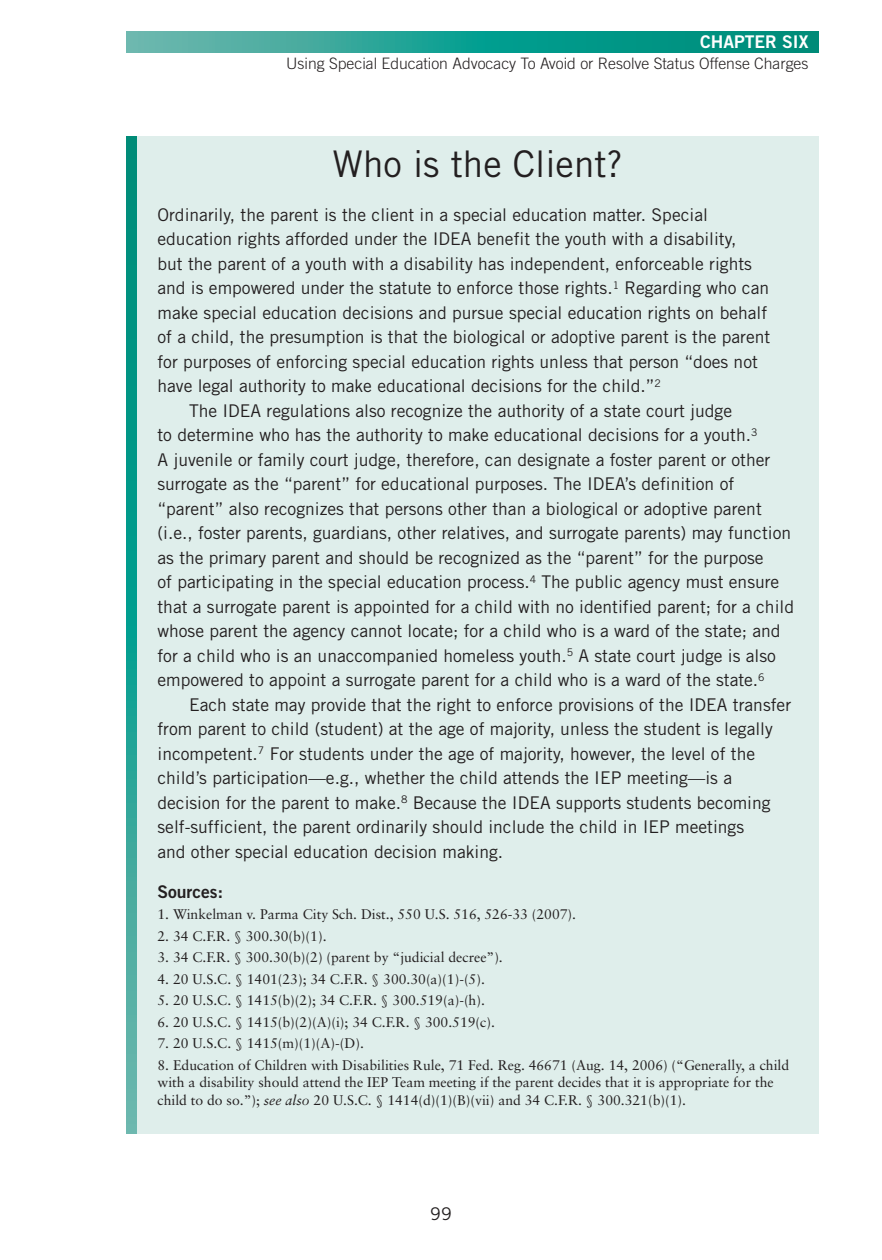
<style>
.page{position:relative;width:882px;height:1260px;background:#fff}
.page>*{position:absolute;margin:0;border:0;box-sizing:border-box;transform-origin:0 0}
.t1{font:36.75px "Trade Gothic";color:#231f20}
.t2{font:17.5px "Trade Gothic";color:#231f20}
.t3{font:17.5px "Trade Gothic Bold Two";color:#fff}
.t4{font:17.5px "Trade Gothic Bold Two";color:#231f20}
.t5{font:300 15.75px "Trade Gothic";color:#231f20}
.t6{font:14px/17.5px "Sabon";color:#231f20}
.s1{font-style:italic}
</style>
<div class="page">
<svg style="left:126px;top:32px;width:693px;height:20px;background:#21a092"></svg>
<div style="left:126px;top:136px;width:693px;height:998px;background:#dfeeeb"></div>
<svg style="left:126px;top:136px;width:10px;height:998px;background:#1f9f91"></svg>
<p class="t3" style="left:700px;top:35px;width:110px">CHAPTER SIX</p>
<p class="t5" style="left:286px;top:58px;width:524px">Using Special Education Advocacy To Avoid or Resolve Status Offense Charges</p>
<h1 class="t1" style="left:333px;top:150px;width:292px">Who is the Client?</h1>
<p class="t2" style="left:158px;top:208px;width:552px">Ordinarily, the parent is the client in a special education matter. Special</p>
<p class="t2" style="left:157px;top:233px;width:581px">education rights afforded under the IDEA benefit the youth with a disability,</p>
<p class="t2" style="left:158px;top:257px;width:596px">but the parent of a youth with a disability has independent, enforceable rights</p>
<p class="t2" style="left:157px;top:282px;width:613px">and is empowered under the statute to enforce those rights.<sup>1</sup> Regarding who can</p>
<p class="t2" style="left:158px;top:306px;width:611px">make special education decisions and pursue special education rights on behalf</p>
<p class="t2" style="left:158px;top:331px;width:614px">of a child, the presumption is that the biological or adoptive parent is the parent</p>
<p class="t2" style="left:158px;top:355px;width:602px">for purposes of enforcing special education rights unless that person “does not</p>
<p class="t2" style="left:158px;top:380px;width:505px">have legal authority to make educational decisions for the child.”<sup>2</sup></p>
<p class="t2" style="left:189px;top:404px;width:545px">The IDEA regulations also recognize the authority of a state court judge</p>
<p class="t2" style="left:157px;top:429px;width:601px">to determine who has the authority to make educational decisions for a youth.<sup>3</sup></p>
<p class="t2" style="left:158px;top:453px;width:614px">A juvenile or family court judge, therefore, can designate a foster parent or other</p>
<p class="t2" style="left:157px;top:478px;width:578px">surrogate as the “parent” for educational purposes. The IDEA’s definition of</p>
<p class="t2" style="left:157px;top:502px;width:606px">“parent” also recognizes that persons other than a biological or adoptive parent</p>
<p class="t2" style="left:157px;top:527px;width:635px">(i.e., foster parents, guardians, other relatives, and surrogate parents) may function</p>
<p class="t2" style="left:157px;top:551px;width:608px">as the primary parent and should be recognized as the “parent” for the purpose</p>
<p class="t2" style="left:157px;top:576px;width:623px">of participating in the special education process.<sup>4</sup> The public agency must ensure</p>
<p class="t2" style="left:158px;top:600px;width:638px">that a surrogate parent is appointed for a child with no identified parent; for a child</p>
<p class="t2" style="left:158px;top:625px;width:625px">whose parent the agency cannot locate; for a child who is a ward of the state; and</p>
<p class="t2" style="left:158px;top:649px;width:620px">for a child who is an unaccompanied homeless youth.<sup>5</sup> A state court judge is also</p>
<p class="t2" style="left:157px;top:674px;width:609px">empowered to appoint a surrogate parent for a child who is a ward of the state.<sup>6</sup></p>
<p class="t2" style="left:189px;top:698px;width:604px">Each state may provide that the right to enforce provisions of the IDEA transfer</p>
<p class="t2" style="left:157px;top:723px;width:617px">from parent to child (student) at the age of majority, unless the student is legally</p>
<p class="t2" style="left:157px;top:747px;width:599px">incompetent.<sup>7</sup> For students under the age of majority, however, the level of the</p>
<p class="t2" style="left:157px;top:772px;width:576px">child’s participation—e.g., whether the child attends the IEP meeting—is a</p>
<p class="t2" style="left:157px;top:796px;width:615px">decision for the parent to make.<sup>8</sup> Because the IDEA supports students becoming</p>
<p class="t2" style="left:158px;top:821px;width:588px">self-sufficient, the parent ordinarily should include the child in IEP meetings</p>
<p class="t2" style="left:158px;top:845px;width:347px">and other special education decision making.</p>
<p class="t4" style="left:158px;top:885px;width:67px">Sources:</p>
<p class="t6" style="left:158px;top:907px;width:420px">1. Winkelman v. Parma City Sch. Dist., 550 U.S. 516, 526-33 (2007).</p>
<p class="t6" style="left:158px;top:928px;width:171px">2. 34 C.F.R. § 300.30(b)(1).</p>
<p class="t6" style="left:158px;top:950px;width:347px">3. 34 C.F.R. § 300.30(b)(2) (parent by “judicial decree”).</p>
<p class="t6" style="left:157px;top:971px;width:329px">4. 20 U.S.C. § 1401(23); 34 C.F.R. § 300.30(a)(1)-(5).</p>
<p class="t6" style="left:157px;top:993px;width:329px">5. 20 U.S.C. § 1415(b)(2); 34 C.F.R. § 300.519(a)-(h).</p>
<p class="t6" style="left:157px;top:1014px;width:339px">6. 20 U.S.C. § 1415(b)(2)(A)(i); 34 C.F.R. § 300.519(c).</p>
<p class="t6" style="left:157px;top:1036px;width:208px">7. 20 U.S.C. § 1415(m)(1)(A)-(D).</p>
<p class="t6" style="left:157px;top:1057px;width:633px">8. Education of Children with Disabilities Rule, 71 Fed. Reg. 46671 (Aug. 14, 2006) (“Generally, a child with a disability should attend the IEP Team meeting if the parent decides that it is appropriate for the child to do so.”); <span class="s1">see also</span> 20 U.S.C. § 1414(d)(1)(B)(vii) and 34 C.F.R. § 300.321(b)(1).</p>
<p class="t2" style="left:430px;top:1207px;width:23px">99</p>
</div>
